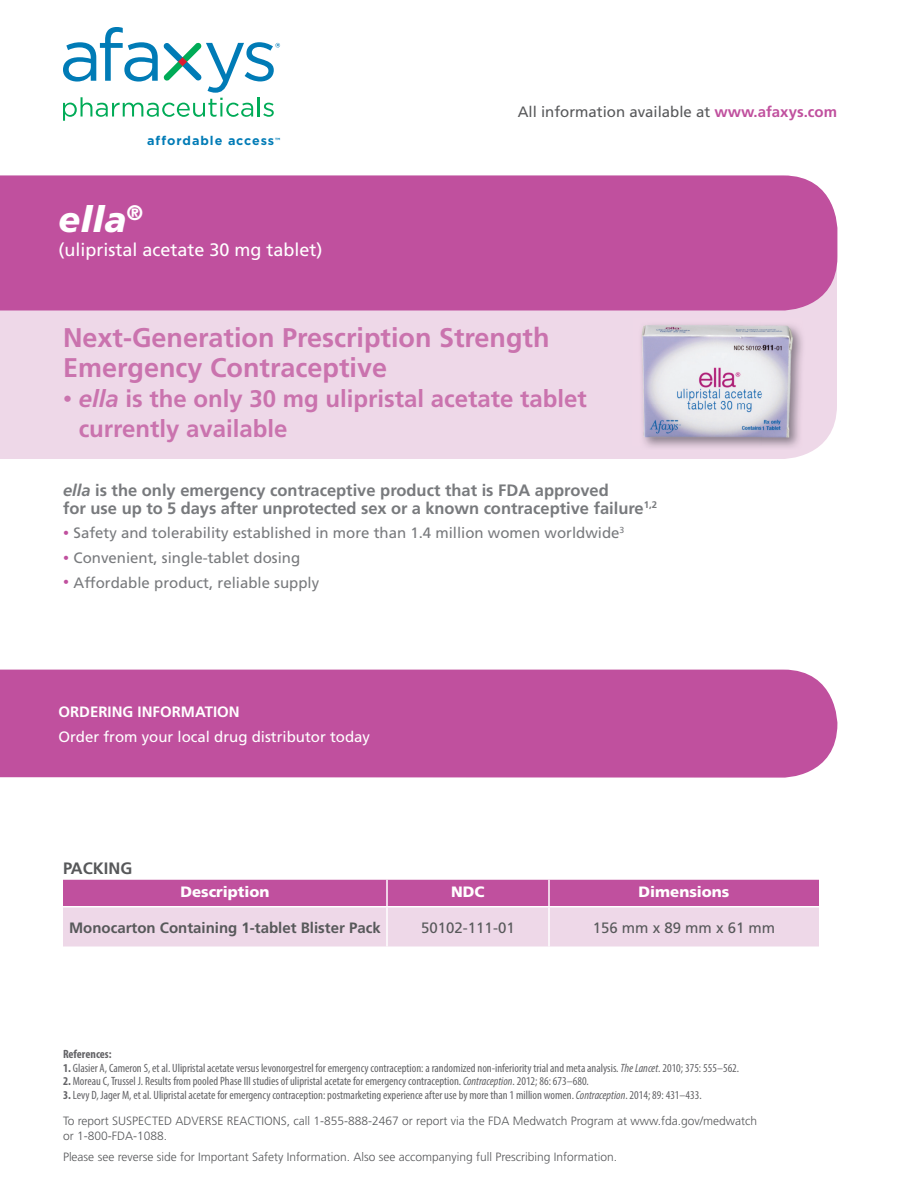
<style>
.page{position:relative;width:918px;height:1188px;background:#fff}
.page>*{position:absolute;margin:0;border:0;box-sizing:border-box;transform-origin:0 0}
.t1{font:italic 900 36px "Frutiger";color:#fff}
.t2{font:700 27px/30px "Frutiger";color:#ca73ae}
.t3{font:700 24px/30px "Frutiger";color:#ca73ae}
.t4{font:18px "Frutiger";color:#fff}
.t5{font:700 16.5px/18px "Frutiger";color:#787a7d}
.t6{font:700 16.5px "Frutiger";color:#57585a}
.t7{font:15px "Frutiger";color:#787a7d}
.t8{font:15px "Frutiger";color:#57585a}
.t9{font:700 15px "Frutiger";color:#57585a}
.t10{font:15px "Frutiger";color:#fff}
.t11{font:900 15px "Frutiger";color:#fff}
.t12{font:700 15px "Frutiger";color:#fff}
.t13{font:700 12.6px "Gotham";letter-spacing:.075em;color:#007bb6}
.t14{font:condensed 12px "Myriad Pro";color:#636366}
.t15{font:300 12px/14.4px "Frutiger";color:#57585a}
.t16{font:700 condensed 12px "Myriad Pro";color:#636366}
.s1{font-weight:700;color:#c0509e}
.s2{font-size:18px}
.s3{font-style:italic}
.s4{font-weight:300;font-size:12px;color:#c0509e}
.s5{font-weight:700}
</style>
<div class="page">
<div style="left:0;top:310px;width:837px;height:149px;background:#eed8e8"></div>
<div style="left:0;top:176px;width:837px;height:134px;background:#c0509e"></div>
<svg style="left:63px;top:880px;width:756px;height:67px;background:#dba1ca"></svg>
<hr style="left:386px;top:908px;width:2px;height:39px;background:#fff">
<hr style="left:548px;top:908px;width:2px;height:39px;background:#fff">
<hr style="left:386px;top:880px;width:2px;height:26px;background:#fff">
<hr style="left:548px;top:880px;width:2px;height:26px;background:#fff">
<hr style="left:63px;top:906px;width:324px;height:2px;background:#fff">
<hr style="left:387px;top:906px;width:162px;height:2px;background:#fff">
<hr style="left:549px;top:906px;width:270px;height:2px;background:#fff">
<img style="left:639px;top:322px;width:166px;height:128px">
<img style="left:632px;top:317px;width:171px;height:43px">
<img style="left:632px;top:360px;width:7px;height:86px">
<img style="left:639px;top:322px;width:164px;height:124px">
<div style="left:0;top:670px;width:837px;height:108px;background:#c0509e"></div>
<svg style="left:63px;top:27px;width:217px;height:94px"></svg>
<p class="t13" style="left:147px;top:133px;width:135px">affordable access<sup>™</sup></p>
<h1 class="t1" style="left:58px;top:198px;width:86px">ella<sup>®</sup></h1>
<h3 class="t4" style="left:58px;top:239px;width:266px">(ulipristal acetate 30 mg tablet)</h3>
<p class="t8" style="left:518px;top:103px;width:321px">All information available at <span class="s1">www.afaxys.com</span></p>
<h2 class="t2" style="left:63px;top:322px;width:488px">Next-Generation Prescription Strength<br>Emergency Contraceptive</h2>
<h3 class="t3" style="left:79px;top:383px;width:510px;text-indent:-16px"><span class="s2">•</span> <span class="s3">ella</span> is the only 30 mg ulipristal acetate tablet currently available</h3>
<h3 class="t5" style="left:63px;top:481px;width:596px"><span class="s3">ella</span> is the only emergency contraceptive product that is FDA approved<br>for use up to 5 days after unprotected sex or a known contraceptive failure<sup>1,2</sup></h3>
<p class="t7" style="left:63px;top:524px;width:563px"><span class="s4">•</span> Safety and tolerability established in more than 1.4 million women worldwide<sup>3</sup></p>
<p class="t7" style="left:63px;top:549px;width:239px"><span class="s4">•</span> Convenient, single-tablet dosing</p>
<p class="t7" style="left:63px;top:574px;width:258px"><span class="s4">•</span> Affordable product, reliable supply</p>
<p class="t12" style="left:58px;top:703px;width:183px">ORDERING INFORMATION</p>
<p class="t10" style="left:58px;top:728px;width:313px">Order from your local drug distributor today</p>
<h3 class="t6" style="left:63px;top:858px;width:71px">PACKING</h3>
<p class="t11" style="left:180px;top:883px;width:91px">Description</p>
<p class="t11" style="left:451px;top:883px;width:35px">NDC</p>
<p class="t11" style="left:639px;top:883px;width:92px">Dimensions</p>
<p class="t9" style="left:69px;top:919px;width:313px">Monocarton Containing 1-tablet Blister Pack</p>
<p class="t8" style="left:421px;top:919px;width:95px">50102-111-01</p>
<p class="t8" style="left:593px;top:919px;width:184px">156 mm x 89 mm x 61 mm</p>
<p class="t16" style="left:63px;top:1047px;width:50px">References:</p>
<p class="t14" style="left:63px;top:1061px;width:678px"><span class="s5">1.</span> Glasier A, Cameron S, et al. Ulipristal acetate versus levonorgestrel for emergency contraception: a randomized non-inferiority trial and meta analysis. <span class="s3">The Lancet</span>. 2010; 375: 555–562.</p>
<p class="t14" style="left:63px;top:1074px;width:527px"><span class="s5">2.</span> Moreau C, Trussel J. Results from pooled Phase III studies of ulipristal acetate for emergency contraception. <span class="s3">Contraception</span>. 2012; 86: 673–680.</p>
<p class="t14" style="left:63px;top:1088px;width:640px"><span class="s5">3.</span> Levy D, Jager M, et al. Ulipristal acetate for emergency contraception: postmarketing experience after use by more than 1 million women. <span class="s3">Contraception</span>. 2014; 89: 431–433.</p>
<p class="t15" style="left:63px;top:1114px;width:696px">To report SUSPECTED ADVERSE REACTIONS, call 1-855-888-2467 or report via the FDA Medwatch Program at www.fda.gov/medwatch or 1-800-FDA-1088.</p>
<p class="t15" style="left:63px;top:1150px;width:556px">Please see reverse side for Important Safety Information. Also see accompanying full Prescribing Information.</p>
</div>
